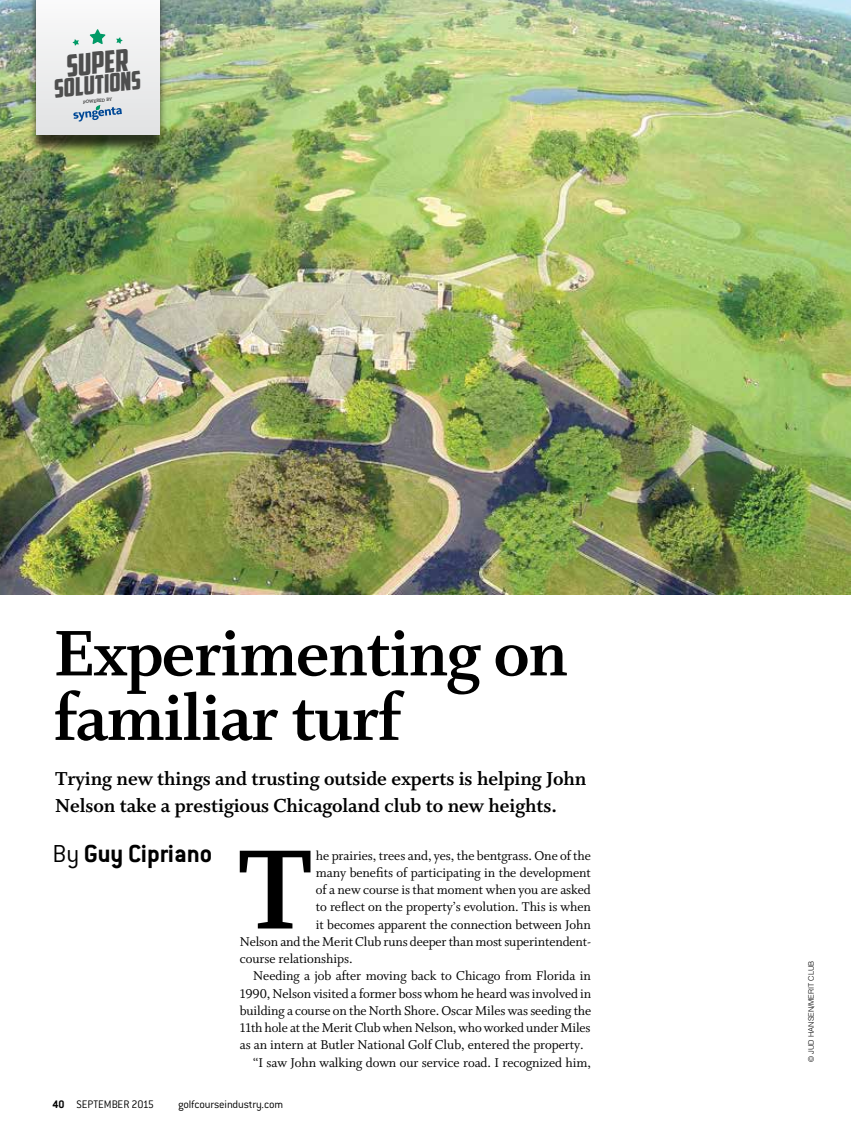
<style>
.page{position:relative;width:851px;height:1134px;background:#fff}
.page>*{position:absolute;margin:0;border:0;box-sizing:border-box;transform-origin:0 0}
.t1{font:126.3px "Whitman Bold LF";color:#000}
.t2{font:72px/64.5px "Whitman Bold LF";letter-spacing:-.02em;color:#000}
.t3{font:30.3px "American Captain";color:#4e4e4e}
.t4{font:700 27px "Conduit ITC";letter-spacing:-.005em;color:#000}
.t5{font:25.5px "American Captain";color:#4e4e4e}
.t6{font:21px/27px "Whitman Bold LF";letter-spacing:-.005em;color:#000}
.t7{font:14.25px "Whitman Roman LF";letter-spacing:-.005em;color:#000}
.t8{font:300 12px "Conduit ITC";letter-spacing:-.01em;color:#000}
.t9{font:300 7.5px "Helvetica";color:#000}
.t10{font:600 4.5px "Lubalin Graph";color:#4e4e4e}
.s1{font-weight:300}
.s2{font-weight:700}
</style>
<div class="page">
<img style="left:0;top:0;width:850px;height:594px">
<div style="left:28px;top:0;width:139px;height:154px;background:#000;opacity:.75"></div>
<div style="left:36px;top:0;width:123px;height:135px;background:#eeeeef"></div>
<svg style="left:90px;top:29px;width:16px;height:15px"></svg>
<svg style="left:73px;top:39px;width:6px;height:7px"></svg>
<svg style="left:116px;top:37px;width:7px;height:7px"></svg>
<svg style="left:73px;top:105px;width:49px;height:17px"></svg>
<h3 class="t3" style="left:63px;top:48px;width:64px;rotate:-6deg">Super</h3>
<h3 class="t5" style="left:51px;top:74px;width:89px;rotate:-6deg">SOLUTIONS</h3>
<p class="t10" style="left:83px;top:99px;width:31px;rotate:-6deg">POWERED BY</p>
<h2 class="t2" style="left:54px;top:622px;width:516px">Experimenting on familiar turf</h2>
<h3 class="t6" style="left:55px;top:765px;width:533px">Trying new things and trusting outside experts is helping John<br>Nelson take a prestigious Chicagoland club to new heights.</h3>
<h3 class="t4" style="left:52px;top:837px;width:161px"><span class="s1">By</span> Guy Cipriano</h3>
<h1 class="t1" style="left:237px;top:820px;width:77px">T</h1>
<p class="t7" style="left:316px;top:847px;width:276px">he prairies, trees and, yes, the bentgrass. One of the</p>
<p class="t7" style="left:316px;top:865px;width:276px">many benefits of participating in the development</p>
<p class="t7" style="left:316px;top:882px;width:276px">of a new course is that moment when you are asked</p>
<p class="t7" style="left:316px;top:899px;width:276px">to reflect on the property’s evolution. This is when</p>
<p class="t7" style="left:316px;top:916px;width:276px">it becomes apparent the connection between John</p>
<p class="t7" style="left:240px;top:934px;width:353px">Nelson and the Merit Club runs deeper than most superintendent-</p>
<p class="t7" style="left:240px;top:951px;width:114px">course relationships.</p>
<p class="t7" style="left:253px;top:968px;width:339px">Needing a job after moving back to Chicago from Florida in</p>
<p class="t7" style="left:240px;top:985px;width:353px">1990, Nelson visited a former boss whom he heard was involved in</p>
<p class="t7" style="left:240px;top:1003px;width:353px">building a course on the North Shore. Oscar Miles was seeding the</p>
<p class="t7" style="left:240px;top:1020px;width:352px">11th hole at the Merit Club when Nelson, who worked under Miles</p>
<p class="t7" style="left:240px;top:1037px;width:345px">as an intern at Butler National Golf Club, entered the property.</p>
<p class="t7" style="left:253px;top:1054px;width:339px">“I saw John walking down our service road. I recognized him,</p>
<p class="t8" style="left:52px;top:1098px;width:103px"><span class="s2">40</span> SEPTEMBER 2015</p>
<p class="t8" style="left:178px;top:1098px;width:107px">golfcourseindustry.com</p>
<p class="t9" style="left:806px;top:1062px;width:103px;rotate:-90deg">© JUD HANSEN/MERIT CLUB</p>
</div>
